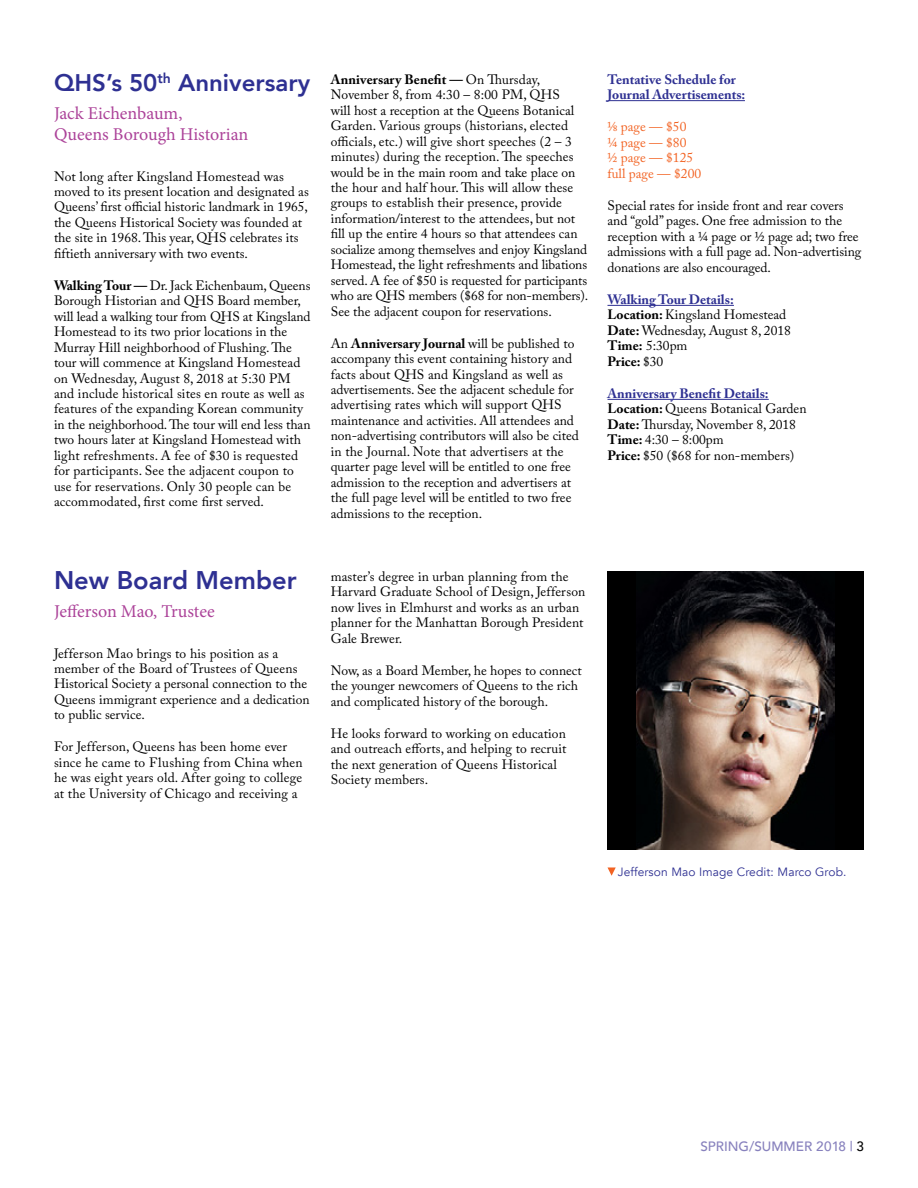
<style>
.page{position:relative;width:918px;height:1188px;background:#fff}
.page>*{position:absolute;margin:0;border:0;box-sizing:border-box;transform-origin:0 0}
.t1{font:800 25.5px "Avenir";color:#2e3092}
.t2{font:800 24px "Avenir";color:#2e3092}
.t3{font:18px/21px "Minion Pro";letter-spacing:-.005em;color:#ac4399}
.t4{font:13.5px/15.5px "Adobe Caslon Pro";color:#000}
.t5{font:700 13.5px/15.5px "Adobe Caslon Pro";color:#2e3092}
.t6{font:13.5px/15.5px "Adobe Caslon Pro";color:#f26323}
.t7{font:500 13.5px "Avenir";color:#8781bd}
.t8{font:12px "Avenir";letter-spacing:.01em;color:#2e3092}
.s1{font-weight:700}
.s2{font-weight:700;color:#2e3092}
.s3{color:#000}
</style>
<div class="page">
<div style="left:608px;top:571px;width:256px;height:279px;background:#000"></div>
<img style="left:637px;top:571px;width:198px;height:279px">
<svg style="left:607px;top:867px;width:9px;height:9px"></svg>
<hr style="left:608px;top:100px;width:137px;height:1px;background:#2e3092">
<hr style="left:608px;top:305px;width:126px;height:1px;background:#2e3092">
<hr style="left:608px;top:399px;width:161px;height:1px;background:#2e3092">
<h2 class="t2" style="left:54px;top:64px;width:258px">QHS’s 50<sup>th</sup> Anniversary</h2>
<h3 class="t3" style="left:54px;top:103px;width:196px">Jack Eichenbaum,<br>Queens Borough Historian</h3>
<p class="t4" style="left:54px;top:168px;width:256px">Not long after Kingsland Homestead was moved to its present location and designated as Queens’ first official historic landmark in 1965, the Queens Historical Society was founded at the site in 1968. This year, QHS celebrates its fiftieth anniversary with two events.</p>
<p class="t4" style="left:54px;top:278px;width:258px"><span class="s1">Walking Tour —</span> Dr. Jack Eichenbaum, Queens Borough Historian and QHS Board member, will lead a walking tour from QHS at Kingsland Homestead to its two prior locations in the Murray Hill neighborhood of Flushing. The tour will commence at Kingsland Homestead on Wednesday, August 8, 2018 at 5:30 PM and include historical sites en route as well as features of the expanding Korean community in the neighborhood. The tour will end less than two hours later at Kingsland Homestead with light refreshments. A fee of $30 is requested for participants. See the adjacent coupon to use for reservations. Only 30 people can be accommodated, first come first served.</p>
<h1 class="t1" style="left:54px;top:561px;width:244px">New Board Member</h1>
<h3 class="t3" style="left:54px;top:601px;width:162px">Jefferson Mao, Trustee</h3>
<p class="t4" style="left:54px;top:645px;width:257px">Jefferson Mao brings to his position as a member of the Board of Trustees of Queens Historical Society a personal connection to the Queens immigrant experience and a dedication to public service.</p>
<p class="t4" style="left:54px;top:739px;width:250px">For Jefferson, Queens has been home ever since he came to Flushing from China when he was eight years old. After going to college at the University of Chicago and receiving a</p>
<p class="t4" style="left:331px;top:71px;width:259px"><span class="s1">Anniversary Benefit —</span> On Thursday, November 8, from 4:30 – 8:00 PM, QHS<br>will host a reception at the Queens Botanical Garden. Various groups (historians, elected officials, etc.) will give short speeches (2 – 3 minutes) during the reception. The speeches would be in the main room and take place on the hour and half hour. This will allow these groups to establish their presence, provide information/interest to the attendees, but not fill up the entire 4 hours so that attendees can socialize among themselves and enjoy Kingsland Homestead, the light refreshments and libations served. A fee of $50 is requested for participants who are QHS members ($68 for non-members).<br>See the adjacent coupon for reservations.</p>
<p class="t4" style="left:331px;top:335px;width:250px">An <span class="s1">Anniversary Journal</span> will be published to accompany this event containing history and facts about QHS and Kingsland as well as advertisements. See the adjacent schedule for advertising rates which will support QHS maintenance and activities. All attendees and non-advertising contributors will also be cited in the Journal. Note that advertisers at the quarter page level will be entitled to one free admission to the reception and advertisers at the full page level will be entitled to two free admissions to the reception.</p>
<p class="t5" style="left:608px;top:71px;width:139px">Tentative Schedule for<br>Journal Advertisements:</p>
<p class="t6" style="left:608px;top:119px;width:95px">⅛ page — $50<br>¼ page — $80<br>½ page — $125 full page — $200</p>
<p class="t4" style="left:608px;top:198px;width:255px">Special rates for inside front and rear covers and “gold” pages. One free admission to the reception with a ¼ page or ½ page ad; two free admissions with a full page ad. Non-advertising donations are also encouraged.</p>
<p class="t4" style="left:608px;top:292px;width:185px"><span class="s2">Walking Tour Details:<br></span><span class="s1">Location:</span> Kingsland Homestead<br><span class="s1">Date:</span> Wednesday, August 8, 2018<br><span class="s1">Time:</span> 5:30pm<br><span class="s1">Price:</span> $30</p>
<p class="t4" style="left:608px;top:386px;width:201px"><span class="s2">Anniversary Benefit Details:<br></span><span class="s1">Location:</span> Queens Botanical Garden<br><span class="s1">Date:</span> Thursday, November 8, 2018<br><span class="s1">Time:</span> 4:30 – 8:00pm<br><span class="s1">Price:</span> $50 ($68 for non-members)</p>
<p class="t4" style="left:331px;top:568px;width:256px">master’s degree in urban planning from the Harvard Graduate School of Design, Jefferson now lives in Elmhurst and works as an urban planner for the Manhattan Borough President Gale Brewer.</p>
<p class="t4" style="left:331px;top:662px;width:253px">Now, as a Board Member, he hopes to connect the younger newcomers of Queens to the rich and complicated history of the borough.</p>
<p class="t4" style="left:331px;top:725px;width:237px">He looks forward to working on education and outreach efforts, and helping to recruit the next generation of Queens Historical Society members.</p>
<p class="t8" style="left:618px;top:865px;width:230px">Jefferson Mao Image Credit: Marco Grob.</p>
<p class="t7" style="left:700px;top:1135px;width:165px">SPRING/SUMMER 2018 | <span class="s3">3</span></p>
</div>
